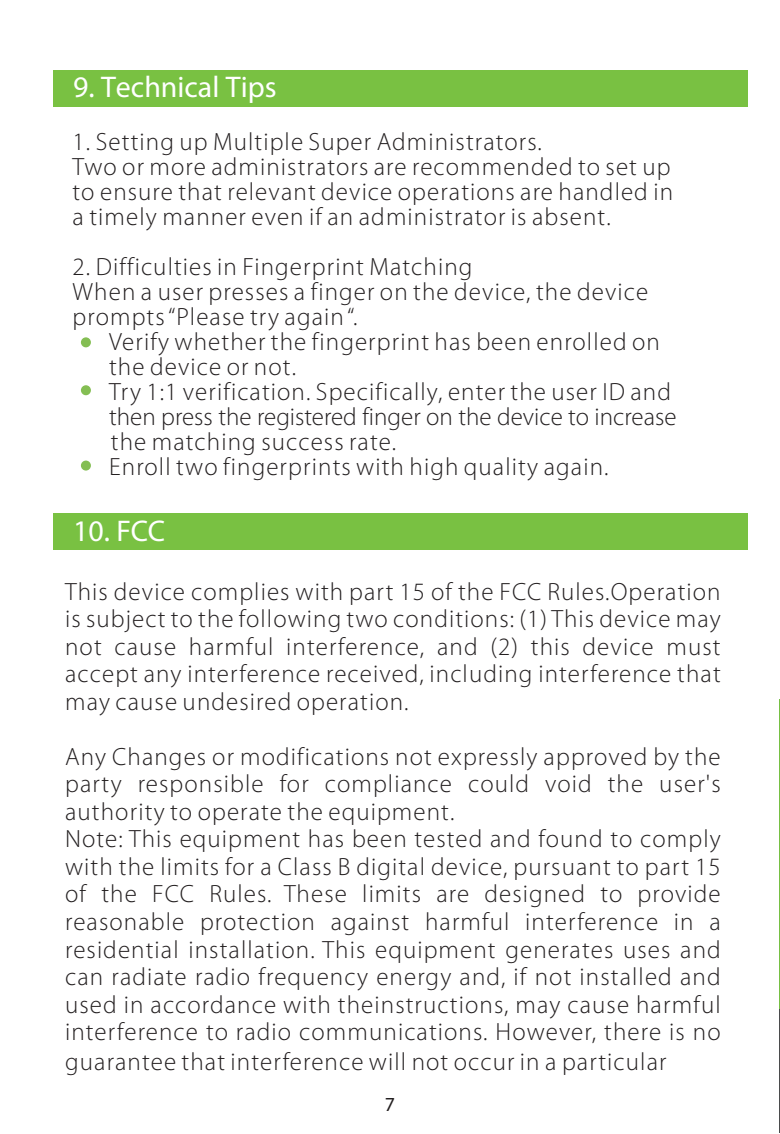
<style>
.page{position:relative;width:780px;height:1134px;background:#fff}
.page>*{position:absolute;margin:0;border:0;box-sizing:border-box;transform-origin:0 0}
.t1{font:30px "Myriad Pro";color:#fff}
.t2{font:300 25px/27.5px "Myriad Pro";letter-spacing:.045em;color:#231f20}
.t3{font:20px "Myriad Pro";color:#231f20}
</style>
<div class="page">
<hr style="left:779px;top:699px;width:1px;height:310px;background:#76c043">
<hr style="left:779px;top:1009px;width:1px;height:124px;background:#4a4b4c">
<div style="left:53px;top:70px;width:694px;height:36px;background:#79c142"></div>
<div style="left:53px;top:513px;width:694px;height:37px;background:#79c142"></div>
<div style="left:81px;top:337px;width:10px;height:10px;background:#84be53;border-radius:50%"></div>
<div style="left:81px;top:385px;width:10px;height:10px;background:#84be53;border-radius:50%"></div>
<div style="left:81px;top:461px;width:10px;height:10px;background:#84be53;border-radius:50%"></div>
<p class="t1" style="left:73px;top:69px;width:205px">9. Technical Tips</p>
<p class="t2" style="left:73px;top:129px;width:602px;line-height:25px">1. Setting up Multiple Super Administrators.<br>Two or more administrators are recommended to set up to ensure that relevant device operations are handled in a timely manner even if an administrator is absent.</p>
<p class="t2" style="left:73px;top:254px;width:577px;line-height:25px">2. Difficulties in Fingerprint Matching<br>When a user presses a finger on the device, the device prompts “Please try again “.</p>
<p class="t2" style="left:109px;top:329px;width:569px;line-height:25px">Verify whether the fingerprint has been enrolled on the device or not.<br>Try 1:1 verification. Specifically, enter the user ID and then press the registered finger on the device to increase the matching success rate.<br>Enroll two fingerprints with high quality again.</p>
<p class="t1" style="left:73px;top:512px;width:93px">10. FCC</p>
<p class="t2" style="left:65px;top:578px;width:657px;text-align:justify">This device complies with part 15 of the FCC Rules.Operation is subject to the following two conditions: (1) This device may not cause harmful interference, and (2) this device must accept any interference received, including interference that may cause undesired operation.</p>
<p class="t2" style="left:65px;top:743px;width:657px">Any Changes or modifications not expressly approved by the party responsible for compliance could void the user's authority to operate the equipment.<br>Note: This equipment has been tested and found to comply with the limits for a Class B digital device, pursuant to part 15 of the FCC Rules. These limits are designed to provide reasonable protection against harmful interference in a residential installation. This equipment generates uses and can radiate radio frequency energy and, if not installed and used in accordance with theinstructions, may cause harmful interference to radio communications. However, there is no</p>
<p class="t2" style="left:65px;top:1048px;width:603px">guarantee that interference will not occur in a particular</p>
<p class="t3" style="left:385px;top:1092px;width:12px">7</p>
</div>
